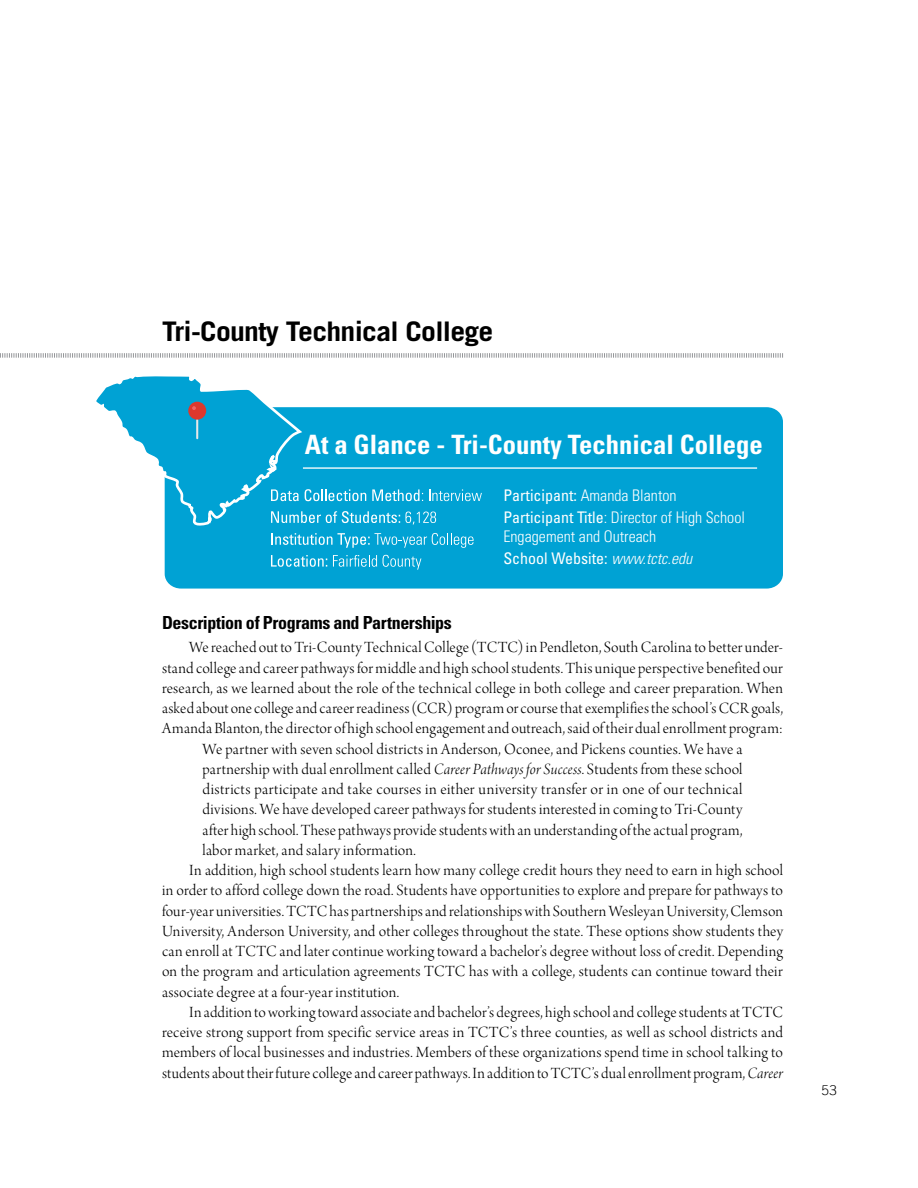
<style>
.page{position:relative;width:918px;height:1188px;background:#fff}
.page>*{position:absolute;margin:0;border:0;box-sizing:border-box;transform-origin:0 0}
.t1{font:700 27px "Trade Gothic";letter-spacing:-.025em;color:#000;scale:1.1 1}
.t2{font:700 condensed 26.7px "Univers LT Std";color:#fff}
.t3{font:700 condensed 18px "Univers LT Std";letter-spacing:-.02em;color:#000}
.t4{font:16.5px "Arno Pro Light Display";letter-spacing:.01em;color:#000}
.t5{font:300 condensed 16.05px/21.9px "Univers LT Std";color:#fff}
.t6{font:300 13.5px "Trade Gothic LT";color:#000}
.s1{font-weight:400}
.s2{font-style:italic}
.s3{font-family:"Arno Pro Light Italic Display"}
</style>
<div class="page">
<svg style="left:0;top:353px;width:783px;height:5px"></svg>
<div style="left:165px;top:407px;width:618px;height:182px;background:#00a2d4;border-radius:16px"></div>
<svg style="left:96px;top:376px;width:209px;height:213px"></svg>
<svg style="left:196px;top:420px;width:2px;height:18px"></svg>
<div style="left:188px;top:402px;width:18px;height:18px;background:#dd382d;border-radius:50%"></div>
<svg style="left:192px;top:406px;width:4px;height:4px"></svg>
<hr style="left:303px;top:467px;width:454px;height:2px;background:#fff">
<svg style="left:271px;top:489px;width:28px;height:12px"></svg>
<svg style="left:305px;top:489px;width:61px;height:12px"></svg>
<svg style="left:372px;top:489px;width:51px;height:12px"></svg>
<svg style="left:429px;top:489px;width:53px;height:12px"></svg>
<svg style="left:271px;top:511px;width:165px;height:14px"></svg>
<svg style="left:271px;top:533px;width:203px;height:15px"></svg>
<svg style="left:271px;top:555px;width:56px;height:12px"></svg>
<svg style="left:333px;top:555px;width:44px;height:12px"></svg>
<svg style="left:383px;top:555px;width:38px;height:15px"></svg>
<h1 class="t1" style="left:162px;top:315px;width:303px">Tri-County Technical College</h1>
<h2 class="t2" style="left:305px;top:429px;width:460px">At a Glance - Tri-County Technical College</h2>
<p class="t5" style="left:503px;top:484px;width:243px"><span class="s1">Participant:</span> Amanda Blanton<br><span class="s1">Participant Title</span>: Director of High School</p>
<p class="t5" style="left:503px;top:525px;width:190px">Engagement and Outreach<br><span class="s1">School Website:</span> <span class="s2">www.tctc.edu</span></p>
<p class="t3" style="left:162px;top:611px;width:291px">Description of Programs and Partnerships</p>
<p class="t4" style="left:189px;top:638px;width:595px">We reached out to Tri-County Technical College (TCTC) in Pendleton, South Carolina to better under-</p>
<p class="t4" style="left:162px;top:659px;width:622px">stand college and career pathways for middle and high school students. This unique perspective benefited our</p>
<p class="t4" style="left:162px;top:679px;width:622px">research, as we learned about the role of the technical college in both college and career preparation. When</p>
<p class="t4" style="left:162px;top:699px;width:622px">asked about one college and career readiness (CCR) program or course that exemplifies the school’s CCR goals,</p>
<p class="t4" style="left:162px;top:719px;width:622px">Amanda Blanton, the director of high school engagement and outreach, said of their dual enrollment program:</p>
<p class="t4" style="left:202px;top:740px;width:541px">We partner with seven school districts in Anderson, Oconee, and Pickens counties. We have a</p>
<p class="t4" style="left:202px;top:760px;width:541px">partnership with dual enrollment called <span class="s3">Career Pathways for Success</span>. Students from these school</p>
<p class="t4" style="left:202px;top:780px;width:542px">districts participate and take courses in either university transfer or in one of our technical</p>
<p class="t4" style="left:202px;top:800px;width:542px">divisions. We have developed career pathways for students interested in coming to Tri-County</p>
<p class="t4" style="left:202px;top:821px;width:541px">after high school. These pathways provide students with an understanding of the actual program,</p>
<p class="t4" style="left:202px;top:841px;width:215px">labor market, and salary information.</p>
<p class="t4" style="left:189px;top:861px;width:596px">In addition, high school students learn how many college credit hours they need to earn in high school</p>
<p class="t4" style="left:162px;top:881px;width:622px">in order to afford college down the road. Students have opportunities to explore and prepare for pathways to</p>
<p class="t4" style="left:162px;top:902px;width:623px">four-year universities. TCTC has partnerships and relationships with Southern Wesleyan University, Clemson</p>
<p class="t4" style="left:162px;top:922px;width:623px">University, Anderson University, and other colleges throughout the state. These options show students they</p>
<p class="t4" style="left:162px;top:942px;width:623px">can enroll at TCTC and later continue working toward a bachelor’s degree without loss of credit. Depending</p>
<p class="t4" style="left:162px;top:962px;width:622px">on the program and articulation agreements TCTC has with a college, students can continue toward their</p>
<p class="t4" style="left:162px;top:983px;width:239px">associate degree at a four-year institution.</p>
<p class="t4" style="left:189px;top:1003px;width:596px">In addition to working toward associate and bachelor’s degrees, high school and college students at TCTC</p>
<p class="t4" style="left:162px;top:1023px;width:623px">receive strong support from specific service areas in TCTC’s three counties, as well as school districts and</p>
<p class="t4" style="left:162px;top:1043px;width:623px">members of local businesses and industries. Members of these organizations spend time in school talking to</p>
<p class="t4" style="left:162px;top:1064px;width:623px">students about their future college and career pathways. In addition to TCTC’s dual enrollment program, <span class="s3">Career</span></p>
<p class="t6" style="left:822px;top:1082px;width:17px">53</p>
</div>
